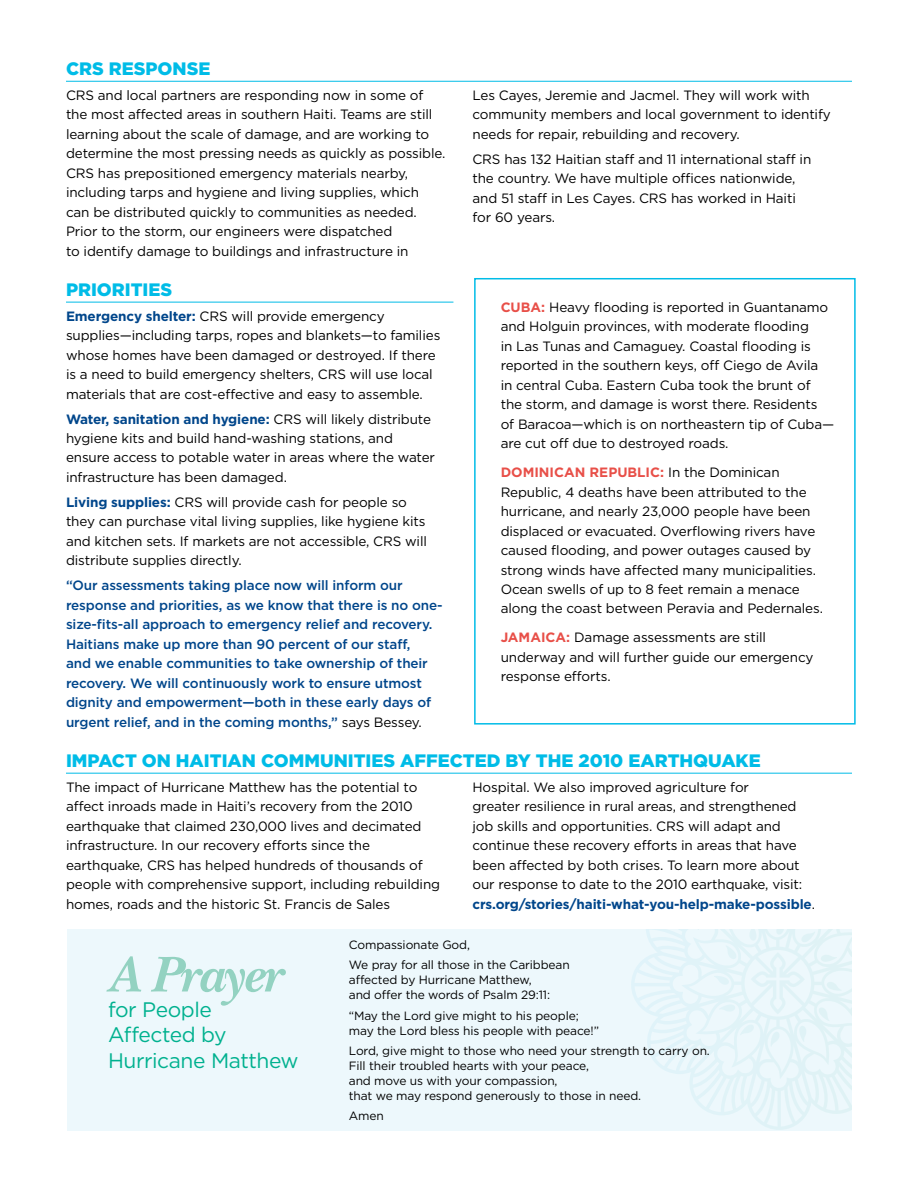
<style>
.page{position:relative;width:918px;height:1188px;background:#fff}
.page>*{position:absolute;margin:0;border:0;box-sizing:border-box;transform-origin:0 0}
.t1{font:italic 700 52.5px "New Baskerville Std";letter-spacing:-.03em;color:#93d2c1}
.t2{font:21px/25.5px "Gotham";letter-spacing:-.02em;color:#00b18f}
.t3{font:900 18px "Gotham";color:#00bce7}
.t4{font:13.5px/19.5px "Gotham";letter-spacing:-.01em;color:#000}
.t5{font:500 13.5px/19.5px "Gotham";letter-spacing:-.01em;color:#00468b}
.t6{font:12px/15px "Gotham";letter-spacing:-.01em;color:#000}
.s1{font-weight:700;color:#00468b}
.s2{font-weight:400;color:#000}
.s3{font-weight:700;color:#e84f48}
</style>
<div class="page">
<hr style="left:66px;top:81px;width:786px;height:1px;background:#00bce7">
<hr style="left:66px;top:302px;width:387px;height:1px;background:#00bce7">
<hr style="left:66px;top:773px;width:786px;height:1px;background:#00bce7">
<div style="left:68px;top:929px;width:784px;height:201px;background:#edf8fc"></div>
<svg style="left:631px;top:929px;width:221px;height:201px"></svg>
<div style="left:474px;top:278px;width:382px;height:447px;background:#fff;border:2px solid #00bce7"></div>
<h3 class="t3" style="left:66px;top:56px;width:146px">CRS RESPONSE</h3>
<p class="t4" style="left:66px;top:85px;width:381px">CRS and local partners are responding now in some of the most affected areas in southern Haiti. Teams are still learning about the scale of damage, and are working to determine the most pressing needs as quickly as possible.<br>CRS has prepositioned emergency materials nearby, including tarps and hygiene and living supplies, which can be distributed quickly to communities as needed.<br>Prior to the storm, our engineers were dispatched<br>to identify damage to buildings and infrastructure in</p>
<p class="t4" style="left:472px;top:85px;width:360px">Les Cayes, Jeremie and Jacmel. They will work with community members and local government to identify needs for repair, rebuilding and recovery.</p>
<p class="t4" style="left:472px;top:149px;width:340px">CRS has 132 Haitian staff and 11 international staff in the country. We have multiple offices nationwide, and 51 staff in Les Cayes. CRS has worked in Haiti for 60 years.</p>
<h3 class="t3" style="left:66px;top:277px;width:108px">PRIORITIES</h3>
<p class="t4" style="left:66px;top:306px;width:376px"><span class="s1">Emergency shelter:</span> CRS will provide emergency supplies—including tarps, ropes and blankets—to families whose homes have been damaged or destroyed. If there is a need to build emergency shelters, CRS will use local materials that are cost-effective and easy to assemble.</p>
<p class="t4" style="left:66px;top:409px;width:371px"><span class="s1">Water, sanitation and hygiene:</span> CRS will likely distribute hygiene kits and build hand-washing stations, and ensure access to potable water in areas where the water infrastructure has been damaged.</p>
<p class="t4" style="left:66px;top:492px;width:362px"><span class="s1">Living supplies:</span> CRS will provide cash for people so they can purchase vital living supplies, like hygiene kits and kitchen sets. If markets are not accessible, CRS will distribute supplies directly.</p>
<p class="t5" style="left:66px;top:576px;width:378px">“Our assessments taking place now will inform our response and priorities, as we know that there is no one&shy;size-fits-all approach to emergency relief and recovery.<br>Haitians make up more than 90 percent of our staff,<br>and we enable communities to take ownership of their recovery. We will continuously work to ensure utmost dignity and empowerment—both in these early days of urgent relief, and in the coming months,” <span class="s2">says Bessey.</span></p>
<h3 class="t3" style="left:66px;top:748px;width:696px">IMPACT ON HAITIAN COMMUNITIES AFFECTED BY THE 2010 EARTHQUAKE</h3>
<p class="t4" style="left:66px;top:777px;width:376px">The impact of Hurricane Matthew has the potential to affect inroads made in Haiti’s recovery from the 2010 earthquake that claimed 230,000 lives and decimated infrastructure. In our recovery efforts since the earthquake, CRS has helped hundreds of thousands of people with comprehensive support, including rebuilding homes, roads and the historic St. Francis de Sales</p>
<p class="t4" style="left:472px;top:777px;width:344px">Hospital. We also improved agriculture for<br>greater resilience in rural areas, and strengthened job skills and opportunities. CRS will adapt and continue these recovery efforts in areas that have been affected by both crises. To learn more about our response to date to the 2010 earthquake, visit: <span class="s1">crs.org/stories/haiti-what-you-help-make-possible</span>.</p>
<p class="t4" style="left:501px;top:297px;width:335px"><span class="s3">CUBA:</span> Heavy flooding is reported in Guantanamo and Holguin provinces, with moderate flooding<br>in Las Tunas and Camaguey. Coastal flooding is reported in the southern keys, off Ciego de Avila<br>in central Cuba. Eastern Cuba took the brunt of the storm, and damage is worst there. Residents of Baracoa—which is on northeastern tip of Cuba— are cut off due to destroyed roads.</p>
<p class="t4" style="left:501px;top:462px;width:324px"><span class="s3">DOMINICAN REPUBLIC:</span> In the Dominican Republic, 4 deaths have been attributed to the hurricane, and nearly 23,000 people have been displaced or evacuated. Overflowing rivers have caused flooding, and power outages caused by strong winds have affected many municipalities.<br>Ocean swells of up to 8 feet remain a menace along the coast between Peravia and Pedernales.</p>
<p class="t4" style="left:501px;top:628px;width:314px"><span class="s3">JAMAICA:</span> Damage assessments are still underway and will further guide our emergency response efforts.</p>
<h1 class="t1" style="left:108px;top:944px;width:175px">A Prayer</h1>
<h2 class="t2" style="left:108px;top:996px;width:192px">for People<br>Affected by<br>Hurricane Matthew</h2>
<p class="t6" style="left:349px;top:934px;width:223px;line-height:20.4px">Compassionate God,<br>We pray for all those in the Caribbean</p>
<p class="t6" style="left:349px;top:972px;width:203px">affected by Hurricane Matthew, and offer the words of Psalm 29:11:</p>
<p class="t6" style="left:349px;top:1008px;width:252px">“May the Lord give might to his people; may the Lord bless his people with peace!”</p>
<p class="t6" style="left:349px;top:1043px;width:363px">Lord, give might to those who need your strength to carry on.<br>Fill their troubled hearts with your peace,<br>and move us with your compassion,<br>that we may respond generously to those in need.</p>
<p class="t6" style="left:349px;top:1108px;width:37px">Amen</p>
</div>
